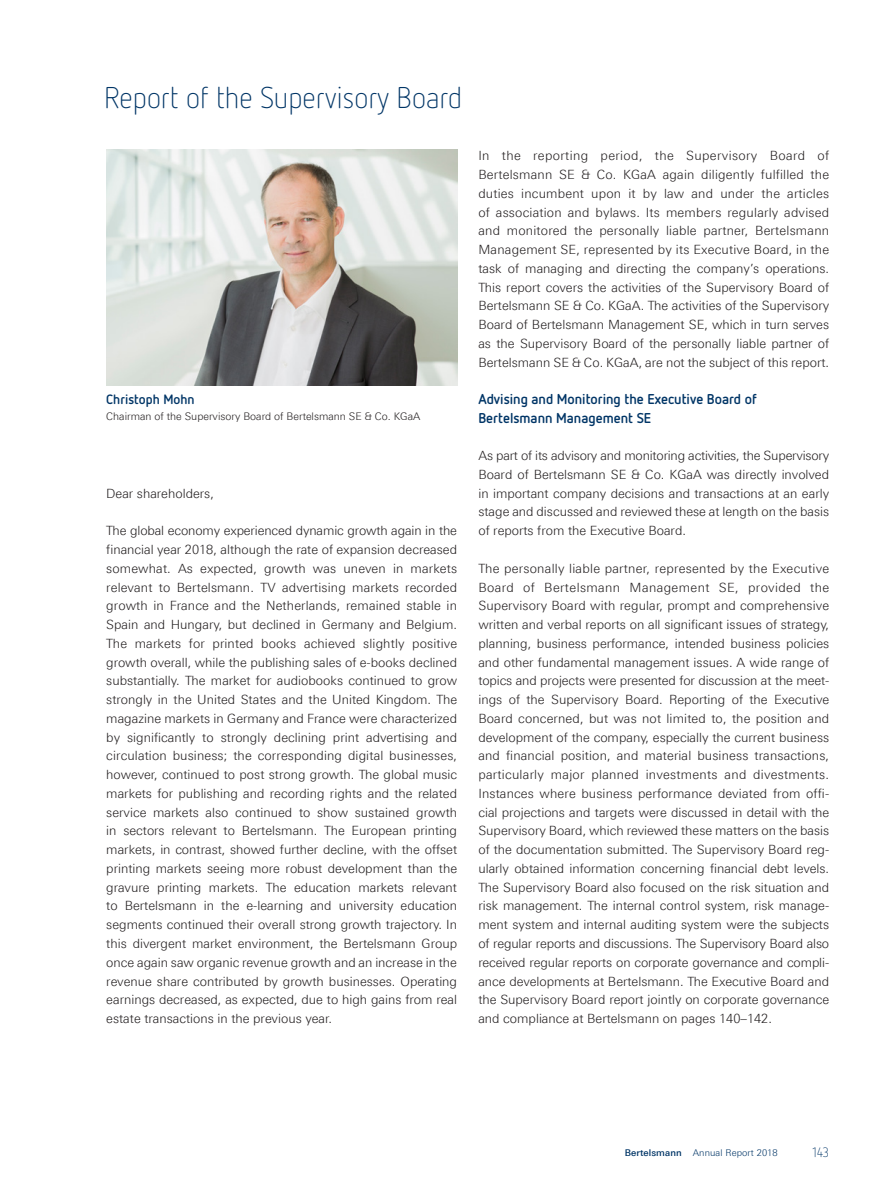
<style>
.page{position:relative;width:893px;height:1191px;background:#fff}
.page>*{position:absolute;margin:0;border:0;box-sizing:border-box;transform-origin:0 0}
.t1{font:300 30px "Netto OT";color:#003566}
.t2{font:700 14.25px/18.8px "Netto OT";color:#003566}
.t3{font:700 13.5px "Netto OT";letter-spacing:.005em;color:#003566}
.t4{font:300 13.5px "Netto OT";color:#003566}
.t5{font:300 12.75px/18.8px "Linotype Univers 330";color:#231f20;text-align:justify}
.t6{font:300 10.5px "Linotype Univers 330";color:#231f20}
.t7{font:300 9.3px "Linotype Univers 330";letter-spacing:.01em;color:#003566}
.s1{font-family:"Linotype Univers 530";font-weight:500}
</style>
<div class="page">
<img style="left:106px;top:149px;width:351px;height:236px">
<h1 class="t1" style="left:104px;top:80px;width:359px">Report of the Supervisory Board</h1>
<p class="t3" style="left:106px;top:391px;width:90px">Christoph Mohn</p>
<p class="t6" style="left:106px;top:410px;width:316px">Chairman of the Supervisory Board of Bertelsmann SE &amp; Co. KGaA</p>
<p class="t5" style="left:106px;top:484px;width:109px">Dear shareholders,</p>
<p class="t5" style="left:106px;top:521px;width:352px">The global economy experienced dynamic growth again in the financial year 2018, although the rate of expansion decreased somewhat. As expected, growth was uneven in markets relevant to Bertelsmann. TV advertising markets recorded growth in France and the Netherlands, remained stable in Spain and Hungary, but declined in Germany and Belgium.<br>The markets for printed books achieved slightly positive growth overall, while the publishing sales of e-books declined substantially. The market for audiobooks continued to grow strongly in the United States and the United Kingdom. The magazine markets in Germany and France were characterized by significantly to strongly declining print advertising and circulation business; the corresponding digital businesses, however, continued to post strong growth. The global music markets for publishing and recording rights and the related service markets also continued to show sustained growth in sectors relevant to Bertelsmann. The European printing markets, in contrast, showed further decline, with the offset printing markets seeing more robust development than the gravure printing markets. The education markets relevant to Bertelsmann in the e-learning and university education segments continued their overall strong growth trajectory. In this divergent market environment, the Bertelsmann Group once again saw organic revenue growth and an increase in the revenue share contributed by growth businesses. Operating earnings decreased, as expected, due to high gains from real estate transactions in the previous year.</p>
<p class="t5" style="left:478px;top:146px;width:352px">In the reporting period, the Supervisory Board of Bertelsmann SE &amp; Co. KGaA again diligently fulfilled the duties incumbent upon it by law and under the articles of association and bylaws. Its members regularly advised and monitored the personally liable partner, Bertelsmann Management SE, represented by its Executive Board, in the task of managing and directing the company’s operations.<br>This report covers the activities of the Supervisory Board of Bertelsmann SE &amp; Co. KGaA. The activities of the Supervisory Board of Bertelsmann Management SE, which in turn serves as the Supervisory Board of the personally liable partner of Bertelsmann SE &amp; Co. KGaA, are not the subject of this report.</p>
<p class="t2" style="left:478px;top:389px;width:280px">Advising and Monitoring the Executive Board of<br>Bertelsmann Management SE</p>
<p class="t5" style="left:478px;top:446px;width:352px">As part of its advisory and monitoring activities, the Supervisory Board of Bertelsmann SE &amp; Co. KGaA was directly involved in important company decisions and transactions at an early stage and discussed and reviewed these at length on the basis of reports from the Executive Board.</p>
<p class="t5" style="left:478px;top:559px;width:352px">The personally liable partner, represented by the Executive Board of Bertelsmann Management SE, provided the Supervisory Board with regular, prompt and comprehensive written and verbal reports on all significant issues of strategy, planning, business performance, intended business policies and other fundamental management issues. A wide range of topics and projects were presented for discussion at the meet&shy;ings of the Supervisory Board. Reporting of the Executive Board concerned, but was not limited to, the position and development of the company, especially the current business and financial position, and material business transactions, particularly major planned investments and divestments.<br>Instances where business performance deviated from offi&shy;cial projections and targets were discussed in detail with the Supervisory Board, which reviewed these matters on the basis of the documentation submitted. The Supervisory Board reg&shy;ularly obtained information concerning financial debt levels.<br>The Supervisory Board also focused on the risk situation and risk management. The internal control system, risk manage&shy;ment system and internal auditing system were the subjects of regular reports and discussions. The Supervisory Board also received regular reports on corporate governance and compli&shy;ance developments at Bertelsmann. The Executive Board and the Supervisory Board report jointly on corporate governance and compliance at Bertelsmann on pages 140–142.</p>
<p class="t7" style="left:625px;top:1147px;width:155px"><span class="s1">Bertelsmann</span> Annual Report 2018</p>
<p class="t4" style="left:813px;top:1144px;width:18px">143</p>
</div>
